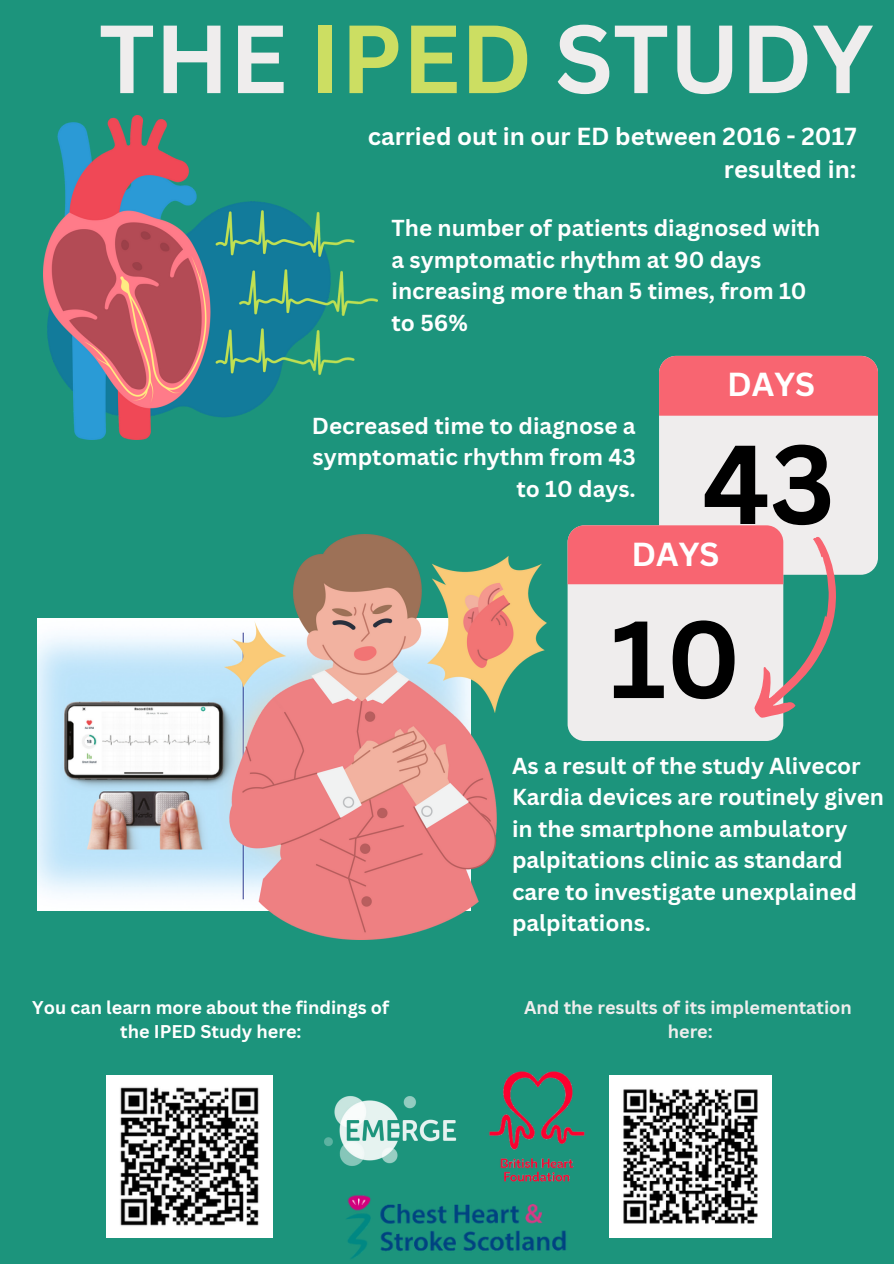
<style>
.page{position:relative;width:894px;height:1264px;background:#fff}
.page>*{position:absolute;margin:0;border:0;box-sizing:border-box;transform-origin:0 0}
.t1{font:700 109.5px "Canva Sans";color:#000}
.t2{font:700 107.1px "Canva Sans";color:#000}
.t3{font:700 94.5px "Canva Sans";color:#efeded}
.t4{font:700 32.4px "Canva Sans";color:#fff}
.t5{font:700 24px/32.7px "Canva Sans";color:#fff;text-align:right}
.t6{font:700 22.5px/31.5px "Canva Sans";color:#fff}
.t7{font:700 18px/24.8px "Canva Sans";color:#fff;text-align:center}
.t8{font:700 18px "Canva Sans";color:#efeded}
.s1{color:#ccde62}
</style>
<div class="page">
<div style="left:0;top:0;width:893px;height:1263px;background:#1c947c"></div>
<img style="left:324px;top:1096px;width:133px;height:70px">
<img style="left:43px;top:115px;width:335px;height:324px">
<div style="left:658px;top:356px;width:219px;height:218px;background:#efeded;border-radius:17px"></div>
<svg style="left:658px;top:356px;width:219px;height:59px;background:#ea6872"></svg>
<div style="left:567px;top:525px;width:216px;height:216px;background:#efeded;border-radius:17px"></div>
<div style="left:675px;top:358px;width:191px;height:54px;background:#f86571"></div>
<svg style="left:567px;top:525px;width:297px;height:206px"></svg>
<img style="left:37px;top:618px;width:188px;height:292px">
<img style="left:225px;top:534px;width:322px;height:405px">
<img style="left:107px;top:1075px;width:165px;height:162px">
<img style="left:609px;top:1075px;width:162px;height:162px">
<img style="left:346px;top:1195px;width:220px;height:64px">
<img style="left:489px;top:1071px;width:96px;height:111px">
<p class="t3" style="left:99px;top:-8px;width:775px">THE <span class="s1">IPED</span> STUDY</p>
<p class="t5" style="left:367px;top:119px;width:490px">carried out in our ED between 2016 - 2017 resulted in:</p>
<p class="t6" style="left:391px;top:211px;width:430px">The number of patients diagnosed with a symptomatic rhythm at 90 days increasing more than 5 times, from 10 to 56%</p>
<h3 class="t4" style="left:727px;top:362px;width:89px">DAYS</h3>
<h3 class="t6" style="left:312px;top:409px;width:325px;text-align:right">Decreased time to diagnose a symptomatic rhythm from 43 to 10 days.</h3>
<h3 class="t1" style="left:701px;top:407px;width:134px">43</h3>
<p class="t4" style="left:631px;top:531px;width:89px">DAYS</p>
<p class="t2" style="left:609px;top:583px;width:132px">10</p>
<p class="t7" style="left:32px;top:994px;width:358px">You can learn more about the findings of the IPED Study here:</p>
<p class="t6" style="left:512px;top:749px;width:373px">As a result of the study Alivecor<br>Kardia devices are routinely given in the smartphone ambulatory palpitations clinic as standard care to investigate unexplained palpitations.</p>
<p class="t8" style="left:524px;top:994px;width:329px">And the results of its implementation</p>
<p class="t8" style="left:667px;top:1019px;width:46px">here:</p>
</div>
